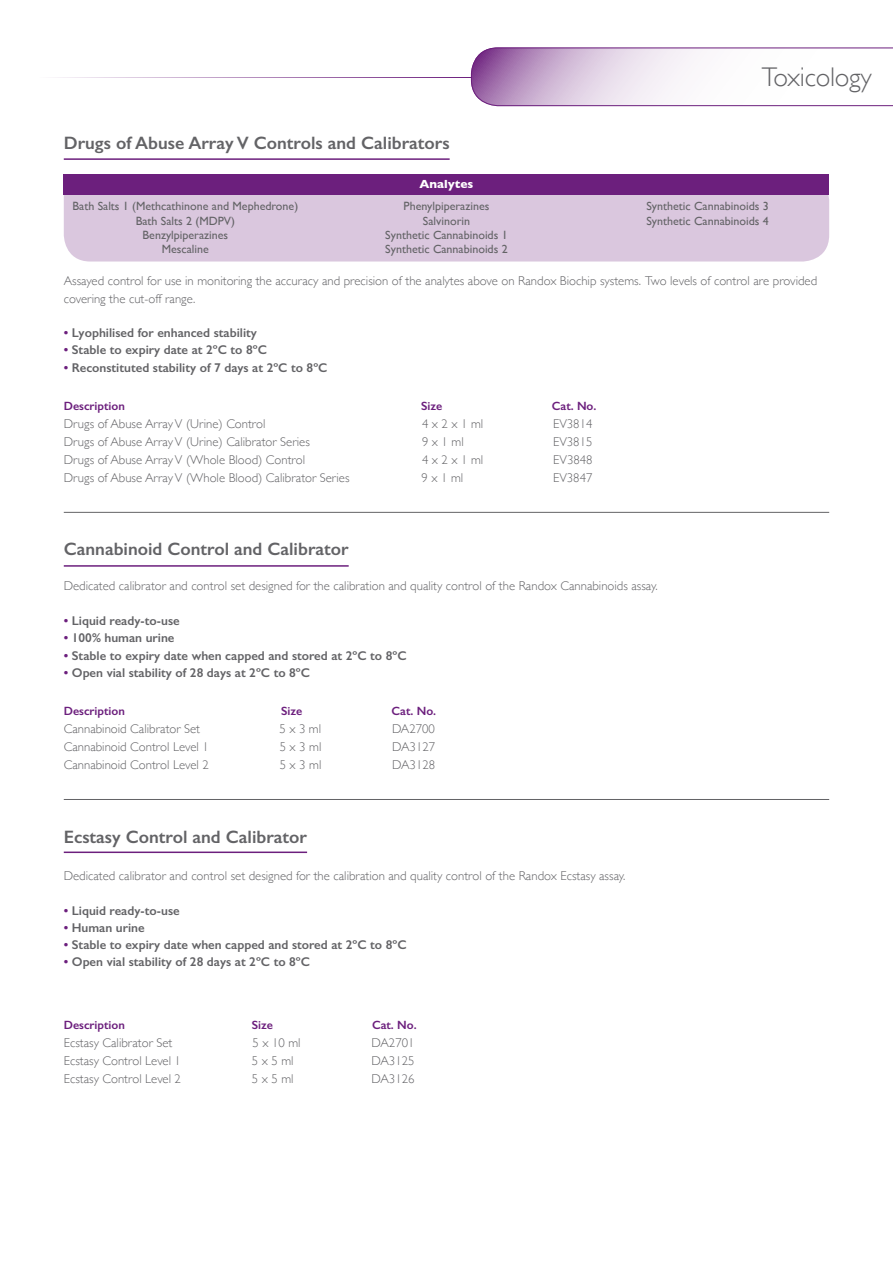
<style>
.page{position:relative;width:893px;height:1263px;background:#fff}
.page>*{position:absolute;margin:0;border:0;box-sizing:border-box;transform-origin:0 0}
.t1{font:300 27px "Gill Sans";letter-spacing:-.01em;color:#636366}
.t2{font:600 18px "Gill Sans";color:#636366}
.t3{font:300 12.75px/17.2px "Gill Sans";color:#636366}
.t4{font:600 12.75px "Gill Sans";color:#636366}
.t5{font:12px/14.4px "Gill Sans";color:#636366;text-align:center}
.t6{font:600 12px "Gill Sans";color:#6c1f7d}
.t7{font:700 12px "Gill Sans";color:#fff}
.s1{color:#6c1f7d}
</style>
<div class="page">
<svg style="left:471px;top:48px;width:422px;height:58px"></svg>
<hr style="left:39px;top:77px;width:433px;height:1px;background:#6c1f7d">
<div style="left:64px;top:194px;width:765px;height:68px;background:#dac7de"></div>
<div style="left:64px;top:174px;width:765px;height:20px;background:#6c1f7d"></div>
<hr style="left:64px;top:158px;width:386px;height:2px;background:#6c1f7d">
<hr style="left:64px;top:565px;width:285px;height:2px;background:#6c1f7d">
<hr style="left:64px;top:851px;width:243px;height:2px;background:#6c1f7d">
<hr style="left:64px;top:512px;width:765px;height:1px;background:#636366">
<hr style="left:64px;top:799px;width:765px;height:1px;background:#636366">
<h1 class="t1" style="left:762px;top:56px;width:111px">Toxicology</h1>
<h2 class="t2" style="left:64px;top:132px;width:387px">Drugs of Abuse Array V Controls and Calibrators</h2>
<p class="t7" style="left:420px;top:175px;width:55px">Analytes</p>
<p class="t5" style="left:72px;top:199px;width:227px">Bath Salts 1 (Methcathinone and Mephedrone)<br>Bath Salts 2 (MDPV)<br>Benzylpiperazines<br>Mescaline</p>
<p class="t5" style="left:385px;top:199px;width:124px">Phenylpiperazines<br>Salvinorin<br>Synthetic Cannabinoids 1<br>Synthetic Cannabinoids 2</p>
<p class="t5" style="left:646px;top:199px;width:124px;text-align:left">Synthetic Cannabinoids 3<br>Synthetic Cannabinoids 4</p>
<p class="t3" style="left:64px;top:272px;width:755px">Assayed control for use in monitoring the accuracy and precision of the analytes above on Randox Biochip systems. Two levels of control are provided covering the cut-off range.</p>
<p class="t4" style="left:64px;top:325px;width:195px"><span class="s1">•</span> Lyophilised for enhanced stability</p>
<p class="t4" style="left:64px;top:342px;width:205px"><span class="s1">•</span> Stable to expiry date at 2ºC to 8ºC</p>
<p class="t4" style="left:64px;top:360px;width:265px"><span class="s1">•</span> Reconstituted stability of 7 days at 2ºC to 8ºC</p>
<p class="t6" style="left:64px;top:399px;width:63px">Description</p>
<p class="t6" style="left:421px;top:399px;width:23px">Size</p>
<p class="t6" style="left:552px;top:399px;width:46px">Cat. No.</p>
<p class="t3" style="left:64px;top:415px;width:203px">Drugs of Abuse Array V (Urine) Control</p>
<p class="t3" style="left:422px;top:415px;width:63px">4 x 2 x 1 ml</p>
<p class="t3" style="left:553px;top:415px;width:41px">EV3814</p>
<p class="t3" style="left:64px;top:433px;width:248px">Drugs of Abuse Array V (Urine) Calibrator Series</p>
<p class="t3" style="left:422px;top:433px;width:43px">9 x 1 ml</p>
<p class="t3" style="left:553px;top:433px;width:41px">EV3815</p>
<p class="t3" style="left:64px;top:451px;width:243px">Drugs of Abuse Array V (Whole Blood) Control</p>
<p class="t3" style="left:422px;top:451px;width:63px">4 x 2 x 1 ml</p>
<p class="t3" style="left:553px;top:451px;width:41px">EV3848</p>
<p class="t3" style="left:64px;top:469px;width:287px">Drugs of Abuse Array V (Whole Blood) Calibrator Series</p>
<p class="t3" style="left:422px;top:469px;width:43px">9 x 1 ml</p>
<p class="t3" style="left:553px;top:469px;width:41px">EV3847</p>
<h2 class="t2" style="left:64px;top:538px;width:286px">Cannabinoid Control and Calibrator</h2>
<p class="t3" style="left:64px;top:577px;width:595px">Dedicated calibrator and control set designed for the calibration and quality control of the Randox Cannabinoids assay.</p>
<p class="t4" style="left:64px;top:613px;width:118px"><span class="s1">•</span> Liquid ready-to-use</p>
<p class="t4" style="left:64px;top:630px;width:112px"><span class="s1">•</span> 100% human urine</p>
<p class="t4" style="left:64px;top:647px;width:344px"><span class="s1">•</span> Stable to expiry date when capped and stored at 2ºC to 8ºC</p>
<p class="t4" style="left:64px;top:665px;width:248px"><span class="s1">•</span> Open vial stability of 28 days at 2ºC to 8ºC</p>
<p class="t6" style="left:64px;top:704px;width:63px">Description</p>
<p class="t6" style="left:281px;top:704px;width:23px">Size</p>
<p class="t6" style="left:392px;top:704px;width:46px">Cat. No.</p>
<p class="t3" style="left:64px;top:720px;width:138px">Cannabinoid Calibrator Set</p>
<p class="t3" style="left:279px;top:720px;width:43px">5 x 3 ml</p>
<p class="t3" style="left:392px;top:720px;width:44px">DA2700</p>
<p class="t3" style="left:64px;top:738px;width:147px">Cannabinoid Control Level 1</p>
<p class="t3" style="left:280px;top:738px;width:43px">5 x 3 ml</p>
<p class="t3" style="left:392px;top:738px;width:44px">DA3127</p>
<p class="t3" style="left:64px;top:756px;width:147px">Cannabinoid Control Level 2</p>
<p class="t3" style="left:280px;top:756px;width:43px">5 x 3 ml</p>
<p class="t3" style="left:392px;top:756px;width:44px">DA3128</p>
<h2 class="t2" style="left:64px;top:825px;width:245px">Ecstasy Control and Calibrator</h2>
<p class="t3" style="left:64px;top:867px;width:563px">Dedicated calibrator and control set designed for the calibration and quality control of the Randox Ecstasy assay.</p>
<p class="t4" style="left:64px;top:902px;width:118px"><span class="s1">•</span> Liquid ready-to-use</p>
<p class="t4" style="left:64px;top:920px;width:82px"><span class="s1">•</span> Human urine</p>
<p class="t4" style="left:64px;top:937px;width:344px"><span class="s1">•</span> Stable to expiry date when capped and stored at 2ºC to 8ºC</p>
<p class="t4" style="left:64px;top:954px;width:248px"><span class="s1">•</span> Open vial stability of 28 days at 2ºC to 8ºC</p>
<p class="t6" style="left:64px;top:1017px;width:63px">Description</p>
<p class="t6" style="left:252px;top:1017px;width:23px">Size</p>
<p class="t6" style="left:372px;top:1017px;width:46px">Cat. No.</p>
<p class="t3" style="left:64px;top:1033px;width:110px">Ecstasy Calibrator Set</p>
<p class="t3" style="left:253px;top:1033px;width:50px">5 x 10 ml</p>
<p class="t3" style="left:372px;top:1033px;width:44px">DA2701</p>
<p class="t3" style="left:64px;top:1051px;width:119px">Ecstasy Control Level 1</p>
<p class="t3" style="left:252px;top:1051px;width:43px">5 x 5 ml</p>
<p class="t3" style="left:372px;top:1051px;width:44px">DA3125</p>
<p class="t3" style="left:64px;top:1069px;width:119px">Ecstasy Control Level 2</p>
<p class="t3" style="left:252px;top:1069px;width:43px">5 x 5 ml</p>
<p class="t3" style="left:372px;top:1069px;width:44px">DA3126</p>
</div>
